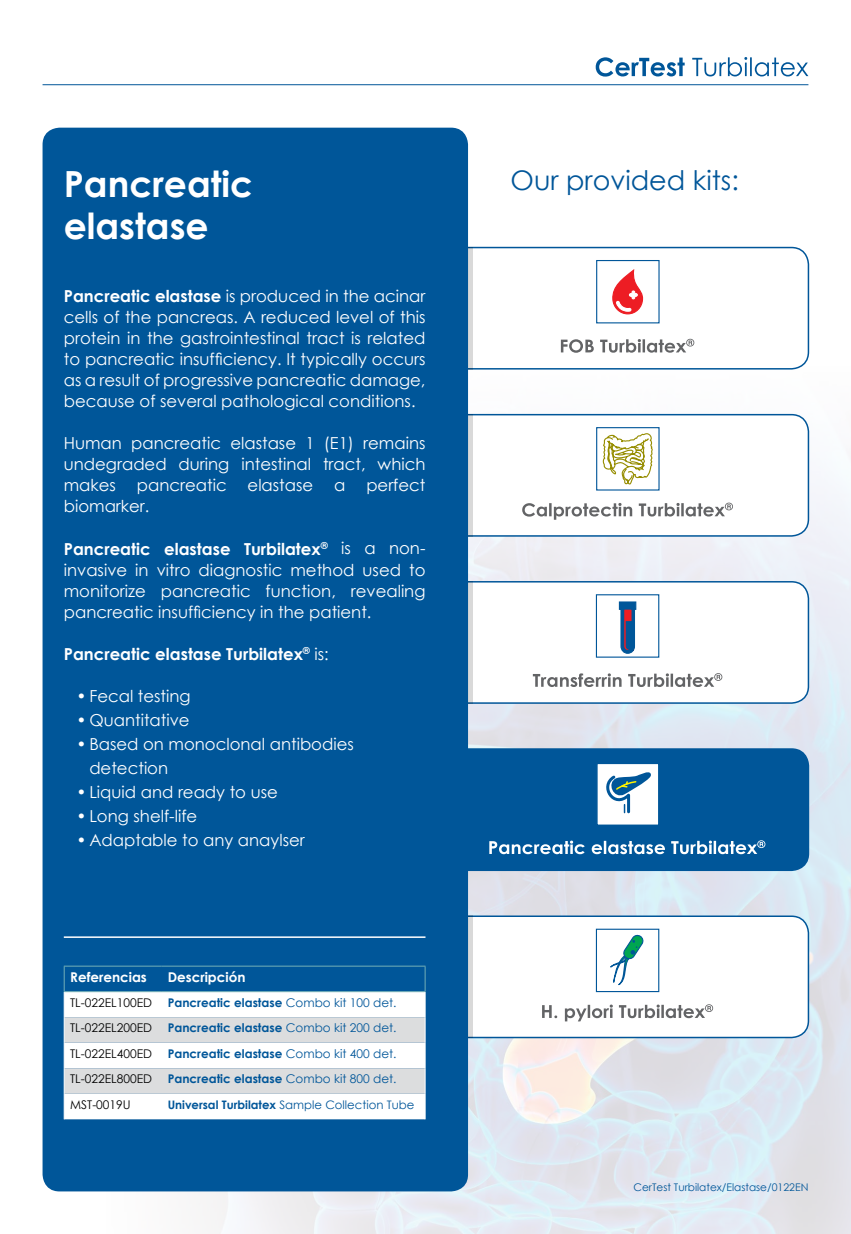
<style>
.page{position:relative;width:851px;height:1234px;background:#fff}
.page>*{position:absolute;margin:0;border:0;box-sizing:border-box;transform-origin:0 0}
.t1{font:700 36px "Century Gothic";color:#fff}
.t2{font:27px "Century Gothic";color:#005699}
.t3{font:16.5px/21px "Century Gothic";color:#fff;text-align:justify}
.t4{font:700 16.5px "Century Gothic";color:#fff}
.t5{font:700 13.5px "Century Gothic";color:#fff}
.t6{font:700 12px "Century Gothic";color:#005699}
.t7{font:12px "Century Gothic";color:#000}
.t8{font:11.7px "Century Gothic";color:#005699}
.t9{font:10.5px "Century Gothic";color:#005699}
.s1{font-weight:700}
.s2{font-weight:400}
</style>
<div class="page">
<img style="left:42px;top:75px;width:808px;height:1158px">
<div style="left:446px;top:247px;width:362px;height:122px;background:#fff;border-radius:17px"></div>
<div style="left:446px;top:247px;width:363px;height:122px;border:2px solid #005699;border-radius:17px"></div>
<div style="left:446px;top:414px;width:362px;height:122px;background:#fff;border-radius:17px"></div>
<div style="left:446px;top:414px;width:363px;height:122px;border:2px solid #005699;border-radius:17px"></div>
<div style="left:446px;top:581px;width:362px;height:122px;background:#fff;border-radius:17px"></div>
<div style="left:446px;top:581px;width:363px;height:122px;border:2px solid #005699;border-radius:17px"></div>
<div style="left:446px;top:916px;width:362px;height:121px;background:#fff;border-radius:17px"></div>
<div style="left:446px;top:915px;width:363px;height:122px;border:2px solid #005699;border-radius:17px"></div>
<div style="left:446px;top:748px;width:362px;height:122px;background:#005699;border-radius:17px"></div>
<div style="left:446px;top:748px;width:363px;height:122px;border:2px solid #005699;border-radius:17px"></div>
<hr style="left:43px;top:84px;width:765px;height:1px;background:#005699">
<svg style="left:595px;top:57px;width:213px;height:20px"></svg>
<svg style="left:602px;top:433px;width:51px;height:51px"></svg>
<div style="left:596px;top:427px;width:63px;height:63px;border:1px solid #005699"></div>
<div style="left:596px;top:260px;width:63px;height:63px;border:1px solid #005699"></div>
<svg style="left:612px;top:269px;width:31px;height:46px"></svg>
<div style="left:595px;top:594px;width:64px;height:63px;border:1px solid #005699"></div>
<svg style="left:618px;top:601px;width:18px;height:53px"></svg>
<div style="left:595px;top:928px;width:64px;height:63px;border:1px solid #005699"></div>
<div style="left:596px;top:762px;width:63px;height:63px;background:#fff;border:2px solid #005699"></div>
<svg style="left:606px;top:772px;width:45px;height:42px"></svg>
<svg style="left:532px;top:673px;width:190px;height:14px"></svg>
<svg style="left:560px;top:339px;width:134px;height:14px"></svg>
<svg style="left:522px;top:502px;width:210px;height:17px"></svg>
<svg style="left:542px;top:933px;width:171px;height:88px"></svg>
<div style="left:43px;top:128px;width:425px;height:1063px;background:#005699;border-radius:17px"></div>
<hr style="left:468px;top:247px;width:4px;height:122px;background:#d9d9d9">
<hr style="left:468px;top:414px;width:4px;height:122px;background:#d9d9d9">
<hr style="left:468px;top:581px;width:4px;height:122px;background:#d9d9d9">
<hr style="left:468px;top:915px;width:4px;height:122px;background:#d9d9d9">
<svg style="left:671px;top:840px;width:94px;height:14px"></svg>
<svg style="left:489px;top:840px;width:176px;height:14px"></svg>
<svg style="left:64px;top:965px;width:361px;height:153px"></svg>
<hr style="left:64px;top:936px;width:361px;height:1px;background:#fff">
<h1 class="t1" style="left:64px;top:157px;width:191px">Pancreatic</h1>
<h2 class="t2" style="left:510px;top:162px;width:230px">Our provided kits:</h2>
<h1 class="t1" style="left:64px;top:199px;width:146px">elastase</h1>
<p class="t3" style="left:64px;top:285px;width:363px"><span class="s1">Pancreatic elastase</span> is produced in the acinar cells of the pancreas. A reduced level of this protein in the gastrointestinal tract is related to pancreatic insufficiency. It typically occurs as a result of progressive pancreatic damage, because of several pathological conditions.</p>
<p class="t3" style="left:64px;top:432px;width:363px">Human pancreatic elastase 1 (E1) remains undegraded during intestinal tract, which makes</p>
<p class="t3" style="left:137px;top:474px;width:91px">pancreatic</p>
<p class="t3" style="left:247px;top:474px;width:67px">elastase</p>
<p class="t3" style="left:334px;top:474px;width:13px">a</p>
<p class="t3" style="left:366px;top:474px;width:61px">perfect</p>
<p class="t3" style="left:64px;top:495px;width:87px">biomarker.</p>
<p class="t3" style="left:64px;top:537px;width:363px"><span class="s1">Pancreatic elastase Turbilatex</span><sup>®</sup> is a non&shy;invasive in vitro diagnostic method used to monitorize pancreatic function, revealing pancreatic insufficiency in the patient.</p>
<p class="t4" style="left:64px;top:641px;width:266px">Pancreatic elastase Turbilatex<sup>®</sup> <span class="s2">is:</span></p>
<p class="t3" style="left:77px;top:684px;width:116px">• Fecal testing</p>
<p class="t3" style="left:77px;top:708px;width:115px">• Quantitative</p>
<p class="t3" style="left:89px;top:731px;width:266px;line-height:24px;text-indent:-13px">• Based on monoclonal antibodies detection</p>
<p class="t3" style="left:77px;top:780px;width:203px">• Liquid and ready to use</p>
<p class="t3" style="left:77px;top:804px;width:122px">• Long shelf-life</p>
<p class="t3" style="left:77px;top:828px;width:230px">• Adaptable to any anaylser</p>
<p class="t5" style="left:70px;top:966px;width:78px">Referencias</p>
<p class="t5" style="left:168px;top:966px;width:79px">Descripción</p>
<p class="t7" style="left:70px;top:993px;width:83px">TL-022EL100ED</p>
<p class="t6" style="left:168px;top:992px;width:230px">Pancreatic elastase <span class="s2">Combo kit 100 det.</span></p>
<p class="t7" style="left:70px;top:1019px;width:83px">TL-022EL200ED</p>
<p class="t6" style="left:168px;top:1018px;width:230px">Pancreatic elastase <span class="s2">Combo kit 200 det.</span></p>
<p class="t7" style="left:70px;top:1044px;width:83px">TL-022EL400ED</p>
<p class="t6" style="left:168px;top:1043px;width:230px">Pancreatic elastase <span class="s2">Combo kit 400 det.</span></p>
<p class="t7" style="left:70px;top:1070px;width:83px">TL-022EL800ED</p>
<p class="t6" style="left:168px;top:1069px;width:230px">Pancreatic elastase <span class="s2">Combo kit 800 det.</span></p>
<p class="t7" style="left:70px;top:1095px;width:62px">MST-0019U</p>
<p class="t8" style="left:168px;top:1095px;width:248px"><span class="s1">Universal Turbilatex</span> Sample Collection Tube</p>
<p class="t9" style="left:633px;top:1179px;width:176px">CerTest Turbilatex/Elastase/0122EN</p>
</div>
